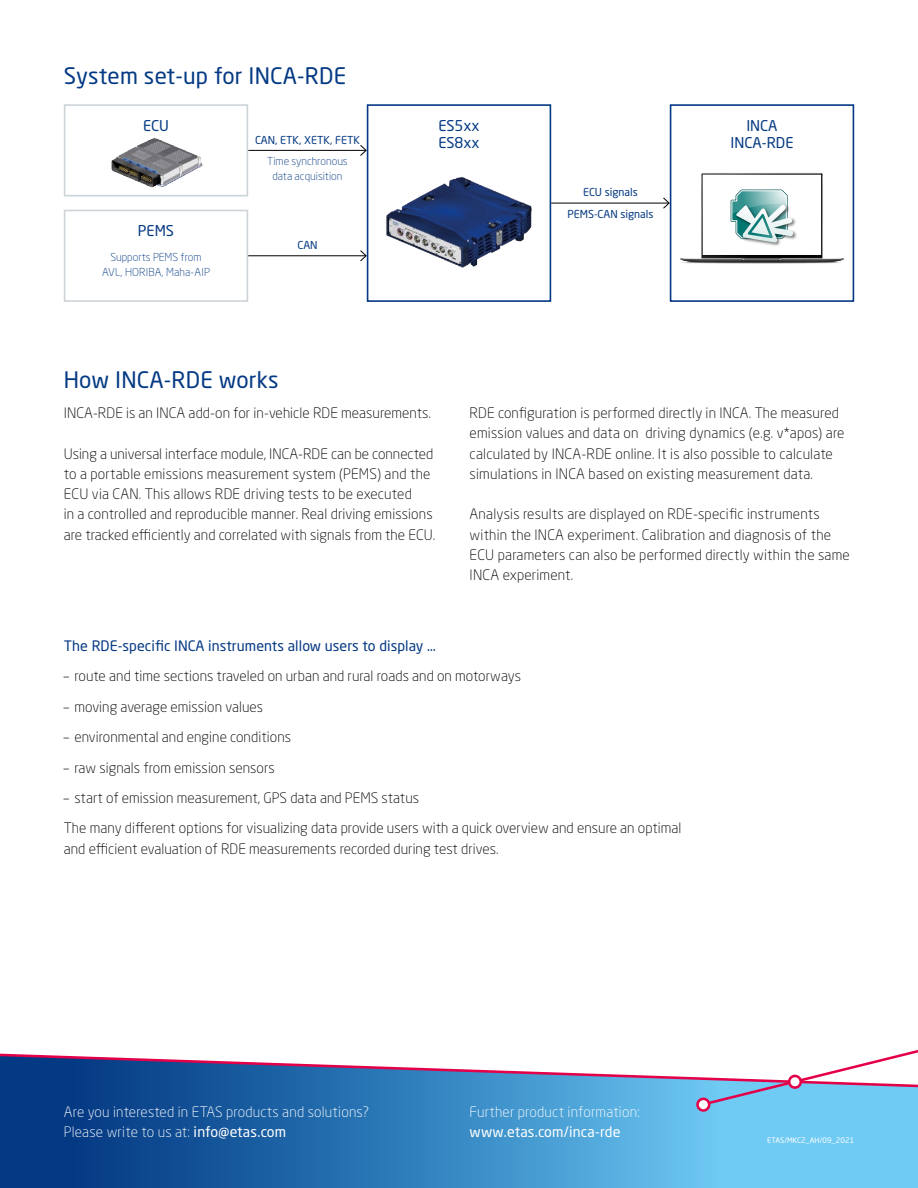
<style>
.page{position:relative;width:918px;height:1188px;background:#fff}
.page>*{position:absolute;margin:0;border:0;box-sizing:border-box;transform-origin:0 0}
.Headline_2{font:22.5px "Neo Sans W1 G";letter-spacing:.01em;color:#043983}
.t1{font:14.7px/17.7px "Neo Sans W1 G";color:#043983}
.Bullet-points{font:300 14.25px/20.2px "Neo Sans W1 G";letter-spacing:.005em;color:#000}
.t2{font:300 14.25px/20.2px "Neo Sans W1 G";letter-spacing:.015em;color:#fff}
.Bullet-points-2{font:14.25px "Neo Sans W1 G";letter-spacing:.005em;color:#043983}
.t3{font:14.25px "Neo Sans W1 G";letter-spacing:.015em;color:#fff}
.t4{font:10.8px/21.5px "Neo Sans W1 G";color:#043983;text-align:center}
.t5{font:300 10.8px/14.5px "Neo Sans W1 G";color:#043983;text-align:center}
.t6{font:7.5px "Neo Sans W1 G";letter-spacing:.015em;color:#fff}
.s1{font-weight:300}
.s2{font-weight:400}
</style>
<div class="page">
<svg style="left:0;top:1108px;width:918px;height:80px;background:#3a87c0"></svg>
<img style="left:680px;top:173px;width:164px;height:91px">
<div style="left:670px;top:104px;width:184px;height:198px;border:2px solid #043983"></div>
<div style="left:64px;top:210px;width:184px;height:92px;border:2px solid #cdd4d7"></div>
<img style="left:386px;top:177px;width:146px;height:91px">
<div style="left:367px;top:104px;width:184px;height:198px;border:2px solid #043983"></div>
<hr style="left:248px;top:150px;width:118px;height:1px;background:#000">
<svg style="left:359px;top:144px;width:8px;height:13px"></svg>
<hr style="left:248px;top:255px;width:118px;height:1px;background:#000">
<svg style="left:359px;top:249px;width:8px;height:13px"></svg>
<hr style="left:551px;top:203px;width:118px;height:1px;background:#000">
<svg style="left:662px;top:197px;width:8px;height:13px"></svg>
<img style="left:111px;top:137px;width:92px;height:51px">
<div style="left:64px;top:104px;width:184px;height:92px;border:2px solid #cdd4d7"></div>
<img style="left:734px;top:202px;width:64px;height:46px">
<svg style="left:729px;top:187px;width:64px;height:56px"></svg>
<svg style="left:0;top:1050px;width:918px;height:58px"></svg>
<div style="left:698px;top:1099px;width:11px;height:11px;background:#fff;border-radius:50%"></div>
<div style="left:696px;top:1098px;width:14px;height:14px;border:3px solid #e40049;border-radius:50%"></div>
<div style="left:789px;top:1076px;width:12px;height:12px;background:#fff;border-radius:50%"></div>
<div style="left:788px;top:1075px;width:14px;height:14px;border:3px solid #e40049;border-radius:50%"></div>
<p class="Headline_2" style="left:64px;top:62px;width:284px">System set-up for INCA-RDE</p>
<p class="t1" style="left:143px;top:116px;width:27px">ECU</p>
<p class="t1" style="left:731px;top:116px;width:64px;text-align:center">INCA<br>INCA-RDE</p>
<p class="t1" style="left:438px;top:116px;width:43px">ES5xx<br>ES8xx</p>
<p class="t4" style="left:255px;top:129px;width:106px">CAN, ETK, XETK, FETK<br><span class="s1">Time synchronous</span></p>
<p class="t5" style="left:272px;top:168px;width:72px">data acquisition</p>
<p class="t4" style="left:583px;top:182px;width:56px">ECU signals</p>
<p class="t1" style="left:138px;top:222px;width:38px">PEMS</p>
<p class="t5" style="left:102px;top:250px;width:109px">Supports PEMS from<br>AVL, HORIBA, Maha-AIP</p>
<p class="t4" style="left:297px;top:234px;width:22px">CAN</p>
<p class="t4" style="left:567px;top:203px;width:88px">PEMS-CAN signals</p>
<p class="Headline_2" style="left:64px;top:366px;width:216px">How INCA-RDE works</p>
<p class="Bullet-points" style="left:64px;top:403px;width:369px">INCA-RDE is an INCA add-on for in-vehicle RDE measurements.</p>
<p class="Bullet-points" style="left:64px;top:443px;width:373px">Using a universal interface module, INCA-RDE can be connected to a portable emissions measurement system (PEMS) and the ECU via CAN. This allows RDE driving tests to be executed<br>in a controlled and reproducible manner. Real driving emissions are tracked efficiently and correlated with signals from the ECU.</p>
<p class="Bullet-points" style="left:470px;top:403px;width:376px">RDE configuration is performed directly in INCA. The measured emission values and data on driving dynamics (e.g. v*apos) are calculated by INCA-RDE online. It is also possible to calculate simulations in INCA based on existing measurement data.</p>
<p class="Bullet-points" style="left:470px;top:504px;width:382px">Analysis results are displayed on RDE-specific instruments within the INCA experiment. Calibration and diagnosis of the ECU parameters can also be performed directly within the same INCA experiment.</p>
<p class="Bullet-points-2" style="left:64px;top:637px;width:374px">The RDE-specific INCA instruments allow users to display …</p>
<p class="Bullet-points" style="left:64px;top:666px;width:459px">– route and time sections traveled on urban and rural roads and on motorways</p>
<p class="Bullet-points" style="left:64px;top:696px;width:201px">– moving average emission values</p>
<p class="Bullet-points" style="left:64px;top:727px;width:229px">– environmental and engine conditions</p>
<p class="Bullet-points" style="left:64px;top:757px;width:213px">– raw signals from emission sensors</p>
<p class="Bullet-points" style="left:64px;top:787px;width:357px">– start of emission measurement, GPS data and PEMS status</p>
<p class="Bullet-points" style="left:64px;top:818px;width:619px">The many different options for visualizing data provide users with a quick overview and ensure an optimal and efficient evaluation of RDE measurements recorded during test drives.</p>
<p class="t2" style="left:64px;top:1101px;width:307px">Are you interested in ETAS products and solutions?<br>Please write to us at: <span class="s2">info@etas.com</span></p>
<p class="t2" style="left:470px;top:1101px;width:172px">Further product information:</p>
<p class="t3" style="left:470px;top:1123px;width:152px">www.etas.com/inca-rde</p>
<p class="t6" style="left:767px;top:1136px;width:88px">ETAS/MKC2_AH/09_2021</p>
</div>
